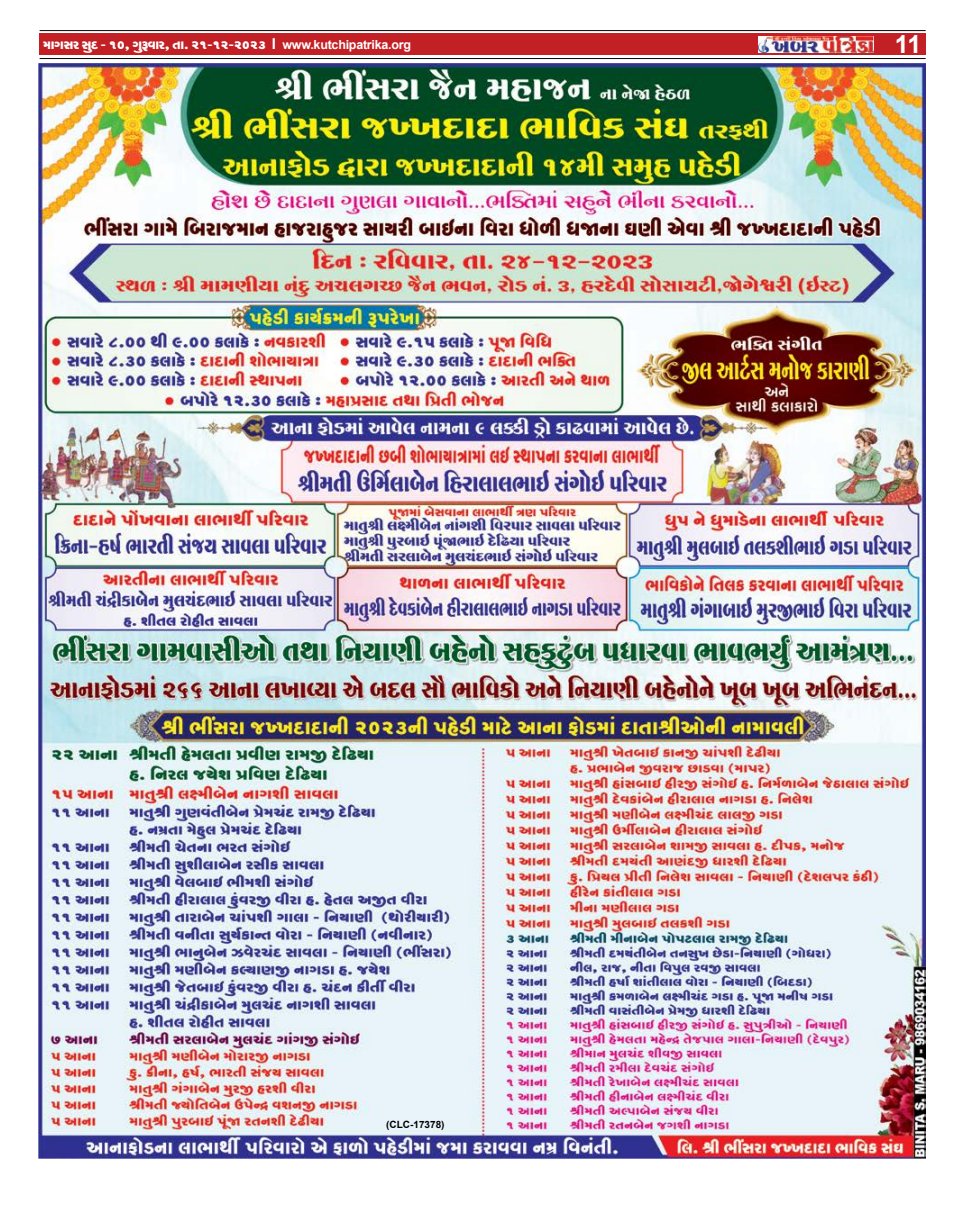
<style>
.page{position:relative;width:964px;height:1205px;background:#fff}
.page>*{position:absolute;margin:0;border:0;box-sizing:border-box;transform-origin:0 0}
.t1{font:700 25px "Arial";color:#fff}
.t2{font:15px "SHREE GUJ7";letter-spacing:-.02em;color:#fff}
.t3{font:700 10px "Arial";color:#000}
.s1{font-family:"Arial";font-weight:700}
.s2{font-family:"Arial";font-weight:700;font-size:12.5px}
</style>
<div class="page">
<hr style="left:40px;top:58px;width:885px;height:1px;background:#000">
<div style="left:40px;top:34px;width:713px;height:21px;background:#c22025"></div>
<hr style="left:40px;top:30px;width:885px;height:1px;background:#000">
<div style="left:753px;top:34px;width:172px;height:21px;background:#c22025"></div>
<img style="left:758px;top:36px;width:116px;height:17px">
<img style="left:39px;top:64px;width:886px;height:1095px">
<p class="t2" style="left:43px;top:38px;width:369px">dpNkf kyv$ - 10, Nyê$hpf, sp. 21-12-2023 <span class="s1">I</span> <span class="s2">www.kutchipatrika.org</span></p>
<h1 class="t1" style="left:895px;top:26px;width:28px">11</h1>
<p class="t3" style="left:386px;top:1117px;width:60px">(CLC-17378)</p>
</div>
